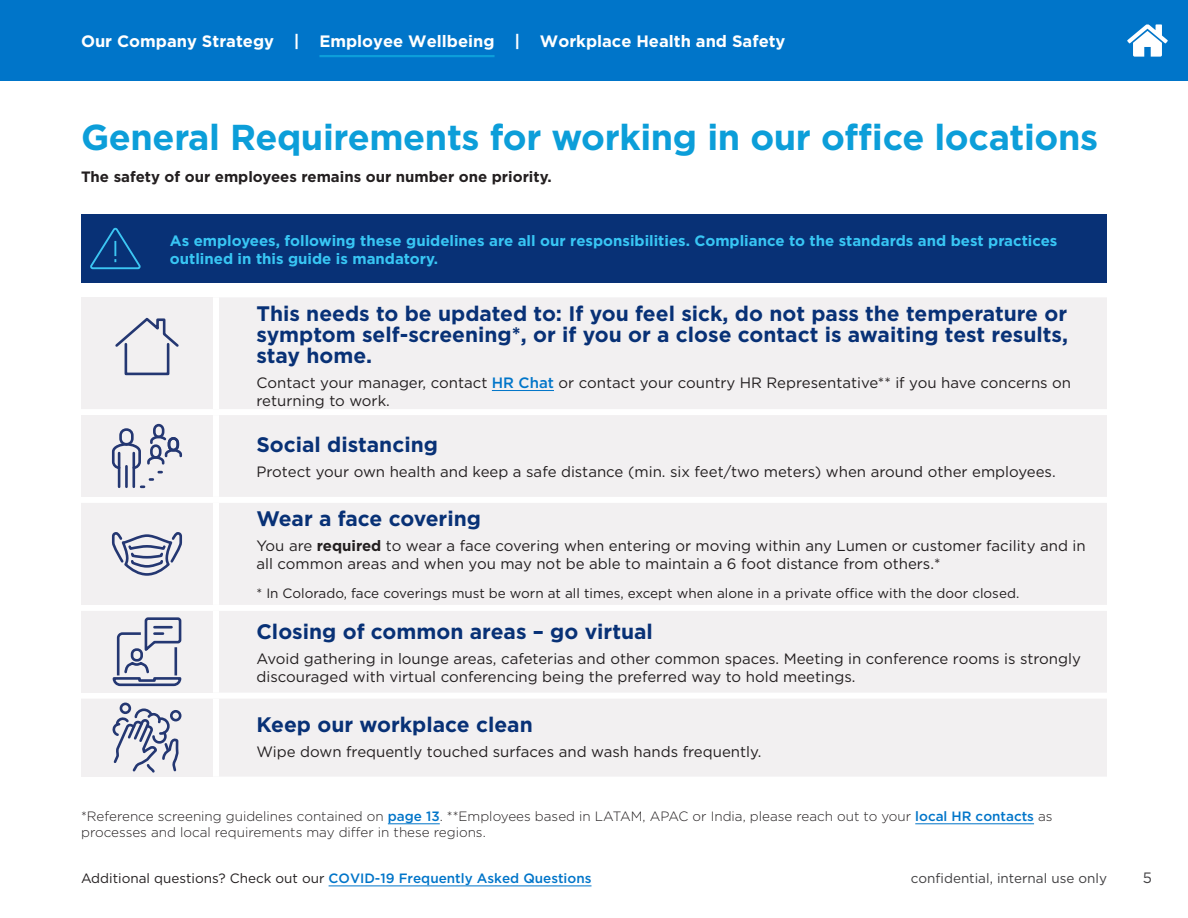
<style>
.page{position:relative;width:1188px;height:918px;background:#fff}
.page>*{position:absolute;margin:0;border:0;box-sizing:border-box;transform-origin:0 0}
.t1{font:700 36px "Gotham";letter-spacing:-.01em;color:#0c9ed9}
.t2{font:700 21px/21px "Gotham";color:#083176;text-align:justify}
.t3{font:700 16.5px "Gotham";color:#fff}
.t4{font:15px/18px "Gotham";color:#231f20}
.t5{font:700 15px/18px "Gotham";color:#38c6f4}
.t6{font:700 15px "Gotham";color:#231f20}
.t7{font:15px "Gotham";color:#414042}
.t8{font:300 13.5px/16.2px "Gotham";color:#231f20}
.t9{font:13.5px "Gotham";color:#231f20}
.t10{font:500 13.5px "Gotham";color:#0075c9}
.t11{font:13.5px "Gotham";color:#414042}
.s1{font-weight:500;color:#0075c9}
.s2{font-weight:700}
.s3{font-weight:400;color:#231f20}
</style>
<div class="page">
<div style="left:0;top:0;width:1188px;height:81px;background:#0075c9"></div>
<hr style="left:319px;top:55px;width:176px;height:2px;background:#0c9ed9">
<hr style="left:329px;top:886px;width:263px;height:1px;background:#0075c9">
<svg style="left:1127px;top:24px;width:41px;height:33px"></svg>
<div style="left:219px;top:298px;width:888px;height:478px;background:#f2f0f1"></div>
<div style="left:216px;top:409px;width:891px;height:6px;background:#fff"></div>
<div style="left:216px;top:497px;width:891px;height:6px;background:#fff"></div>
<div style="left:216px;top:605px;width:891px;height:6px;background:#fff"></div>
<div style="left:216px;top:693px;width:891px;height:6px;background:#fff"></div>
<div style="left:81px;top:297px;width:132px;height:112px;background:#f2f0f1"></div>
<div style="left:125px;top:343px;width:44px;height:32px;border:3px solid #243772"></div>
<svg style="left:115px;top:317px;width:64px;height:32px"></svg>
<hr style="left:492px;top:390px;width:62px;height:1px;background:#0075c9">
<div style="left:81px;top:415px;width:132px;height:82px;background:#f2f0f1"></div>
<svg style="left:111px;top:423px;width:72px;height:65px"></svg>
<div style="left:81px;top:503px;width:132px;height:102px;background:#f2f0f1"></div>
<svg style="left:111px;top:532px;width:72px;height:44px"></svg>
<div style="left:81px;top:611px;width:132px;height:82px;background:#f2f0f1"></div>
<svg style="left:112px;top:617px;width:70px;height:70px"></svg>
<div style="left:81px;top:699px;width:132px;height:78px;background:#f2f0f1"></div>
<svg style="left:112px;top:707px;width:68px;height:66px"></svg>
<div style="left:170px;top:710px;width:11px;height:11px;border:3px solid #243772;border-radius:50%"></div>
<div style="left:120px;top:703px;width:11px;height:11px;border:3px solid #243772;border-radius:50%"></div>
<div style="left:81px;top:214px;width:69px;height:69px;background:#083176"></div>
<svg style="left:91px;top:229px;width:50px;height:41px"></svg>
<div style="left:150px;top:214px;width:957px;height:69px;background:#083176"></div>
<hr style="left:388px;top:823px;width:52px;height:1px;background:#0075c9">
<hr style="left:915px;top:823px;width:119px;height:1px;background:#0075c9">
<p class="t3" style="left:81px;top:30px;width:706px">Our Company Strategy | Employee Wellbeing | Workplace Health and Safety</p>
<h1 class="t1" style="left:81px;top:114px;width:1019px">General Requirements for working in our office locations</h1>
<p class="t6" style="left:81px;top:167px;width:472px">The safety of our employees remains our number one priority.</p>
<p class="t5" style="left:170px;top:231px;width:889px">As employees, following these guidelines are all our responsibilities. Compliance to the standards and best practices outlined in this guide is mandatory.</p>
<h2 class="t2" style="left:256px;top:303px;width:813px">This needs to be updated to: If you feel sick, do not pass the temperature or symptom self-screening*, or if you or a close contact is awaiting test results, stay home.</h2>
<p class="t4" style="left:256px;top:373px;width:816px">Contact your manager, contact <span class="s1">HR Chat</span> or contact your country HR Representative** if you have concerns on returning to work.</p>
<h2 class="t2" style="left:256px;top:434px;width:183px">Social distancing</h2>
<p class="t4" style="left:256px;top:462px;width:801px">Protect your own health and keep a safe distance (min. six feet/two meters) when around other employees.</p>
<h2 class="t2" style="left:256px;top:508px;width:226px">Wear a face covering</h2>
<p class="t4" style="left:256px;top:536px;width:831px">You are <span class="s2">required</span> to wear a face covering when entering or moving within any Lumen or customer facility and in all common areas and when you may not be able to maintain a 6 foot distance from others.*</p>
<p class="t9" style="left:256px;top:585px;width:764px">* In Colorado, face coverings must be worn at all times, except when alone in a private office with the door closed.</p>
<h2 class="t2" style="left:256px;top:621px;width:398px">Closing of common areas – go virtual</h2>
<p class="t4" style="left:256px;top:649px;width:826px">Avoid gathering in lounge areas, cafeterias and other common spaces. Meeting in conference rooms is strongly discouraged with virtual conferencing being the preferred way to hold meetings.</p>
<h2 class="t2" style="left:256px;top:714px;width:278px">Keep our workplace clean</h2>
<p class="t4" style="left:256px;top:742px;width:506px">Wipe down frequently touched surfaces and wash hands frequently.</p>
<p class="t8" style="left:81px;top:808px;width:973px">*Reference screening guidelines contained on <span class="s1">page 13</span>. **Employees based in LATAM, APAC or India, please reach out to your <span class="s1">local HR contacts</span> as processes and local requirements may differ in these regions.</p>
<p class="t10" style="left:81px;top:869px;width:512px"><span class="s3">Additional questions? Check out our</span> COVID-19 Frequently Asked Questions</p>
<p class="t11" style="left:911px;top:869px;width:198px">confidential, internal use only</p>
<p class="t7" style="left:1143px;top:869px;width:11px">5</p>
</div>
